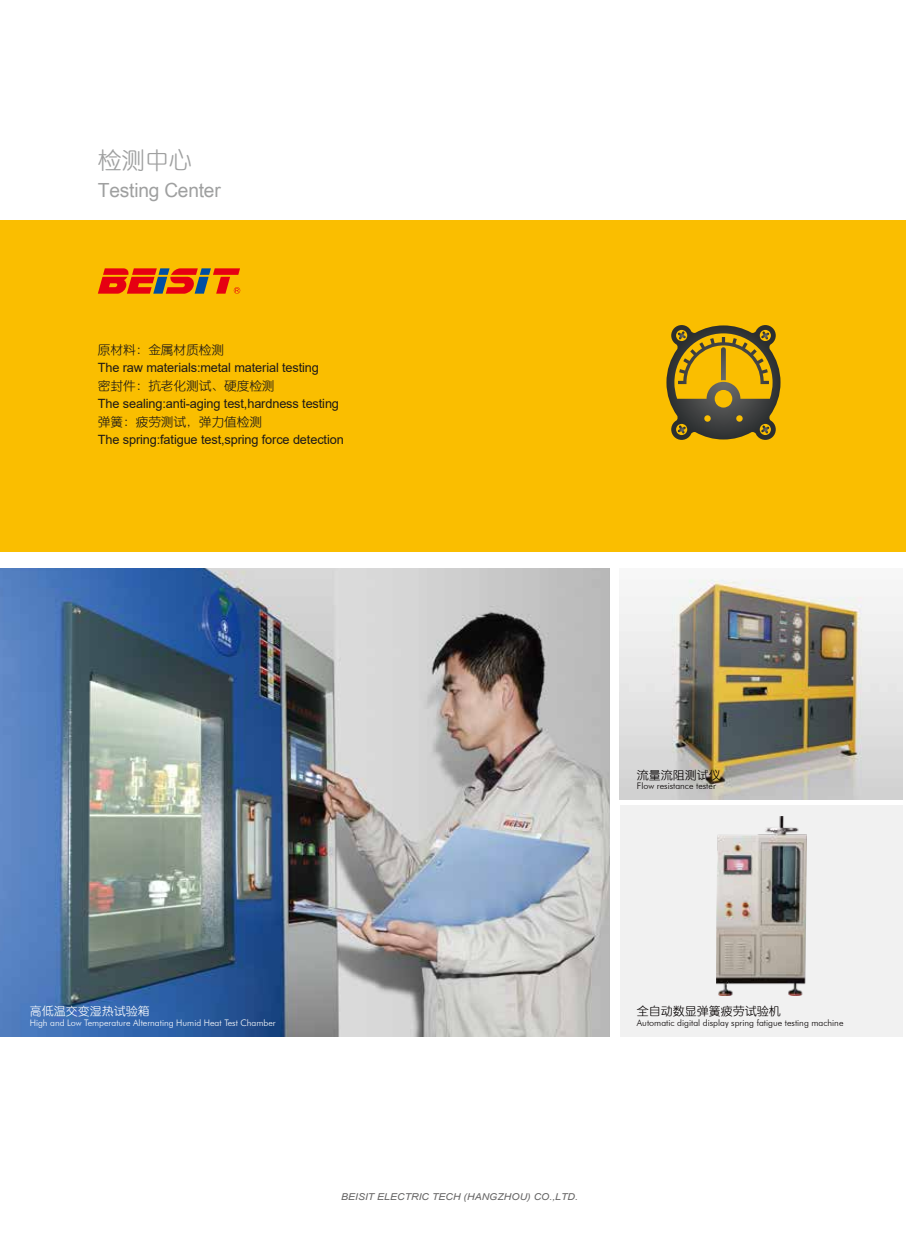
<style>
.page{position:relative;width:906px;height:1238px;background:#fff}
.page>*{position:absolute;margin:0;border:0;box-sizing:border-box;transform-origin:0 0}
.t1{font:24px "Tensentype Jia Li Xi Yuan J";color:#9fa0a0}
.t2{font:19.5px "Arial Narrow";letter-spacing:-.01em;color:#9fa0a0;scale:1.2 1}
.t3{font:12.75px "Arial";letter-spacing:-.01em;color:#1d1917}
.t4{font:12.75px "Tensentype Jia Li Xi Yuan J";letter-spacing:-.01em;color:#1d1917}
.t5{font:12px "Tensentype Jia Li Xi Yuan J";color:#040000}
.t6{font:12px "Tensentype Jia Li Xi Yuan J";color:#fff}
.t7{font:italic 9.45px "Arial";color:#656464;scale:1.11 1}
.t8{font:300 9px "Futura BT";color:#040000}
.t9{font:300 9px "Futura BT";color:#fff}
</style>
<div class="page">
<img style="left:620px;top:579px;width:282px;height:221px">
<div style="left:620px;top:805px;width:282px;height:231px;background:#f1f1f1"></div>
<img style="left:0;top:569px;width:610px;height:467px">
<img style="left:716px;top:816px;width:90px;height:179px">
<div style="left:0;top:220px;width:906px;height:332px;background:#fabe00"></div>
<svg style="left:666px;top:325px;width:114px;height:115px"></svg>
<svg style="left:98px;top:268px;width:143px;height:26px"></svg>
<h1 class="t1" style="left:98px;top:144px;width:96px">检测中心</h1>
<h2 class="t2" style="left:98px;top:176px;width:104px">Testing Center</h2>
<p class="t4" style="left:98px;top:341px;width:128px">原材料：金属材质检测</p>
<p class="t3" style="left:98px;top:359px;width:223px">The raw materials:metal material testing</p>
<p class="t4" style="left:98px;top:377px;width:178px">密封件：抗老化测试、硬度检测</p>
<p class="t3" style="left:98px;top:395px;width:243px">The sealing:anti-aging test,hardness testing</p>
<p class="t4" style="left:98px;top:413px;width:166px">弹簧：疲劳测试，弹力值检测</p>
<p class="t3" style="left:98px;top:431px;width:247px">The spring:fatigue test,spring force detection</p>
<p class="t5" style="left:637px;top:766px;width:85px">流量流阻测试仪</p>
<p class="t8" style="left:637px;top:780px;width:80px">Flow resistance tester</p>
<p class="t6" style="left:30px;top:1003px;width:122px">高低温交变湿热试验箱</p>
<p class="t9" style="left:30px;top:1017px;width:247px">High and Low Temperature Alternating Humid Heat Test Chamber</p>
<p class="t5" style="left:637px;top:1003px;width:145px">全自动数显弹簧疲劳试验机</p>
<p class="t8" style="left:637px;top:1017px;width:208px">Automatic digital display spring fatigue testing machine</p>
<p class="t7" style="left:341px;top:1190px;width:215px">BEISIT ELECTRIC TECH (HANGZHOU) CO.,LTD.</p>
</div>
